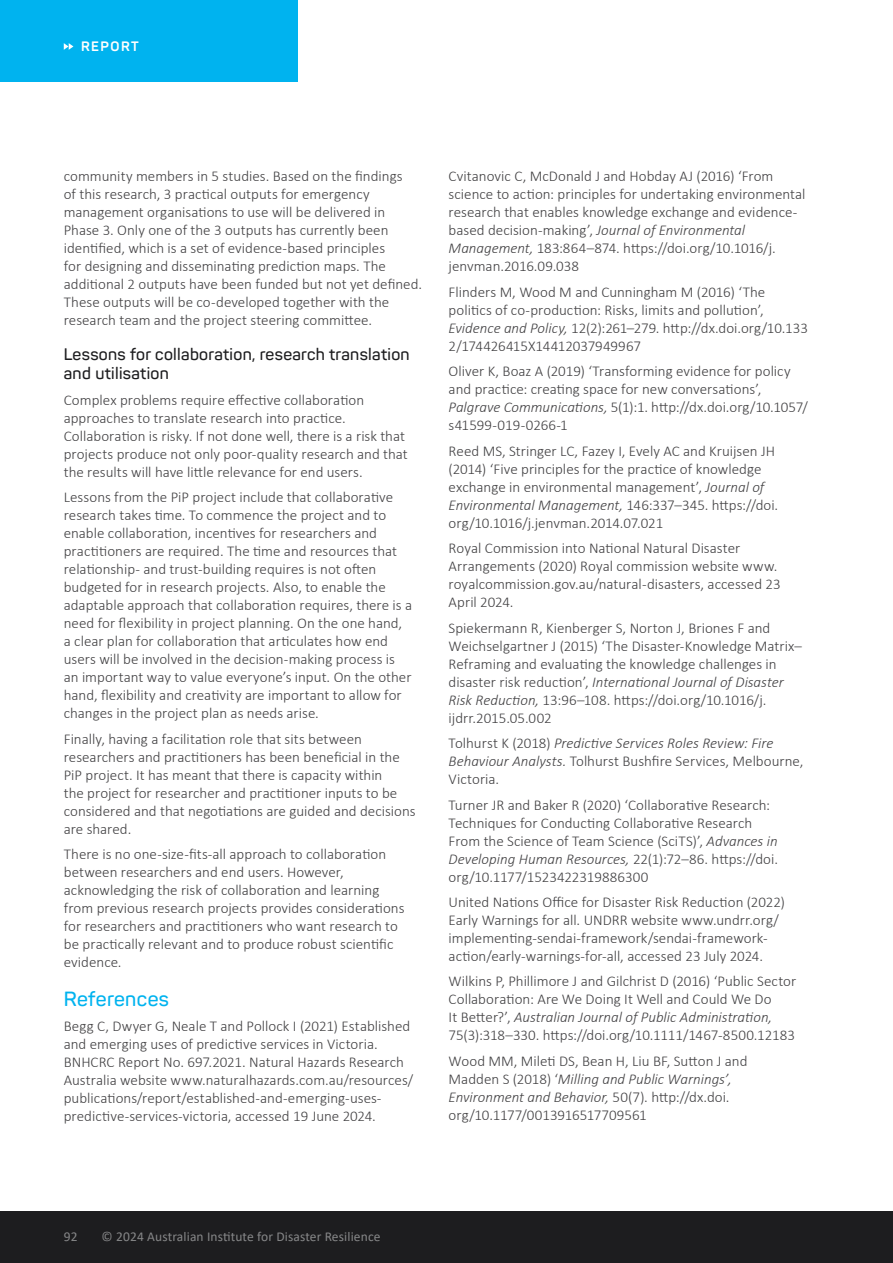
<style>
.page{position:relative;width:893px;height:1263px;background:#fff}
.page>*{position:absolute;margin:0;border:0;box-sizing:border-box;transform-origin:0 0}
.t1{font:600 20.25px "Panton";letter-spacing:.02em;color:#00b3ef}
.t2{font:600 16.5px/19.5px "Panton";letter-spacing:.02em;color:#1d1d1f}
.t3{font:300 15px/18px "Calibri";color:#414042}
.t4{font:13.5px "Calibri";letter-spacing:.01em;color:#868788}
.t5{font:700 13.5px "Panton";letter-spacing:.11em;color:#fff}
.s1{font-style:italic}
</style>
<div class="page">
<div style="left:0;top:0;width:298px;height:81px;background:#00b3ef"></div>
<svg style="left:64px;top:43px;width:9px;height:7px"></svg>
<div style="left:0;top:1212px;width:893px;height:51px;background:#1d1d1f"></div>
<p class="t5" style="left:81px;top:38px;width:59px">REPORT</p>
<p class="t3" style="left:64px;top:167px;width:360px">community members in 5 studies. Based on the findings<br>of this research, 3 practical outputs for emergency management organisations to use will be delivered in Phase 3. Only one of the 3 outputs has currently been identified, which is a set of evidence-based principles<br>for designing and disseminating prediction maps. The additional 2 outputs have been funded but not yet defined.<br>These outputs will be co-developed together with the research team and the project steering committee.</p>
<p class="t2" style="left:64px;top:344px;width:347px">Lessons for collaboration, research translation and utilisation</p>
<p class="t3" style="left:64px;top:391px;width:346px">Complex problems require effective collaboration approaches to translate research into practice.<br>Collaboration is risky. If not done well, there is a risk that projects produce not only poor-quality research and that the results will have little relevance for end users.</p>
<p class="t3" style="left:64px;top:488px;width:350px">Lessons from the PiP project include that collaborative research takes time. To commence the project and to enable collaboration, incentives for researchers and practitioners are required. The time and resources that relationship- and trust-building requires is not often budgeted for in research projects. Also, to enable the adaptable approach that collaboration requires, there is a need for flexibility in project planning. On the one hand, a clear plan for collaboration that articulates how end users will be involved in the decision-making process is an important way to value everyone’s input. On the other hand, flexibility and creativity are important to allow for changes in the project plan as needs arise.</p>
<p class="t3" style="left:64px;top:729px;width:353px">Finally, having a facilitation role that sits between researchers and practitioners has been beneficial in the PiP project. It has meant that there is capacity within<br>the project for researcher and practitioner inputs to be considered and that negotiations are guided and decisions are shared.</p>
<p class="t3" style="left:64px;top:845px;width:342px">There is no one-size-fits-all approach to collaboration between researchers and end users. However, acknowledging the risk of collaboration and learning from previous research projects provides considerations for researchers and practitioners who want research to be practically relevant and to produce robust scientific evidence.</p>
<h1 class="t1" style="left:64px;top:986px;width:107px">References</h1>
<p class="t3" style="left:64px;top:1017px;width:351px">Begg C, Dwyer G, Neale T and Pollock I (2021) Established and emerging uses of predictive services in Victoria.<br>BNHCRC Report No. 697.2021. Natural Hazards Research Australia website www.naturalhazards.com.au/resources/ publications/report/established-and-emerging-uses&shy;predictive-services-victoria, accessed 19 June 2024.</p>
<p class="t3" style="left:449px;top:167px;width:358px">Cvitanovic C, McDonald J and Hobday AJ (2016) ‘From science to action: principles for undertaking environmental research that enables knowledge exchange and evidence&shy;based decision-making’, <span class="s1">Journal of Environmental Management,</span> 183:864–874. https://doi.org/10.1016/j. jenvman.2016.09.038</p>
<p class="t3" style="left:449px;top:283px;width:361px">Flinders M, Wood M and Cunningham M (2016) ‘The politics of co-production: Risks, limits and pollution’, <span class="s1">Evidence and Policy,</span> 12(2):261–279. http://dx.doi.org/10.133<br>2/174426415X14412037949967</p>
<p class="t3" style="left:449px;top:362px;width:361px">Oliver K, Boaz A (2019) ‘Transforming evidence for policy and practice: creating space for new conversations’, <span class="s1">Palgrave Communications,</span> 5(1):1. http://dx.doi.org/10.1057/ s41599-019-0266-1</p>
<p class="t3" style="left:449px;top:442px;width:331px">Reed MS, Stringer LC, Fazey I, Evely AC and Kruijsen JH (2014) ‘Five principles for the practice of knowledge exchange in environmental management’, <span class="s1">Journal of Environmental Management,</span> 146:337–345. https://doi. org/10.1016/j.jenvman.2014.07.021</p>
<p class="t3" style="left:449px;top:539px;width:334px">Royal Commission into National Natural Disaster Arrangements (2020) Royal commission website www. royalcommission.gov.au/natural-disasters, accessed 23<br>April 2024.</p>
<p class="t3" style="left:449px;top:618px;width:355px">Spiekermann R, Kienberger S, Norton J, Briones F and Weichselgartner J (2015) ‘The Disaster-Knowledge Matrix– Reframing and evaluating the knowledge challenges in disaster risk reduction’, <span class="s1">International Journal of Disaster Risk Reduction,</span> 13:96–108. https://doi.org/10.1016/j. ijdrr.2015.05.002</p>
<p class="t3" style="left:449px;top:734px;width:356px">Tolhurst K (2018) <span class="s1">Predictive Services Roles Review: Fire<br>Behaviour Analysts.</span> Tolhurst Bushfire Services, Melbourne,<br>Victoria.</p>
<p class="t3" style="left:449px;top:795px;width:331px">Turner JR and Baker R (2020) ‘Collaborative Research:<br>Techniques for Conducting Collaborative Research From the Science of Team Science (SciTS)’, <span class="s1">Advances in Developing Human Resources,</span> 22(1):72–86. https://doi. org/10.1177/1523422319886300</p>
<p class="t3" style="left:449px;top:893px;width:338px">United Nations Office for Disaster Risk Reduction (2022)<br>Early Warnings for all. UNDRR website www.undrr.org/ implementing-sendai-framework/sendai-framework&shy;action/early-warnings-for-all, accessed 23 July 2024.</p>
<p class="t3" style="left:449px;top:972px;width:349px">Wilkins P, Phillimore J and Gilchrist D (2016) ‘Public Sector Collaboration: Are We Doing It Well and Could We Do<br>It Better?’, <span class="s1">Australian Journal of Public Administration, </span>75(3):318–330. https://doi.org/10.1111/1467-8500.12183</p>
<p class="t3" style="left:449px;top:1052px;width:300px">Wood MM, Mileti DS, Bean H, Liu BF, Sutton J and Madden S (2018) ‘<span class="s1">Milling and Public Warnings’, Environment and Behavior,</span> 50(7). http://dx.doi. org/10.1177/0013916517709561</p>
<p class="t4" style="left:64px;top:1227px;width:15px">92</p>
<p class="t4" style="left:102px;top:1227px;width:280px">© 2024 Australian Institute for Disaster Resilience</p>
</div>
